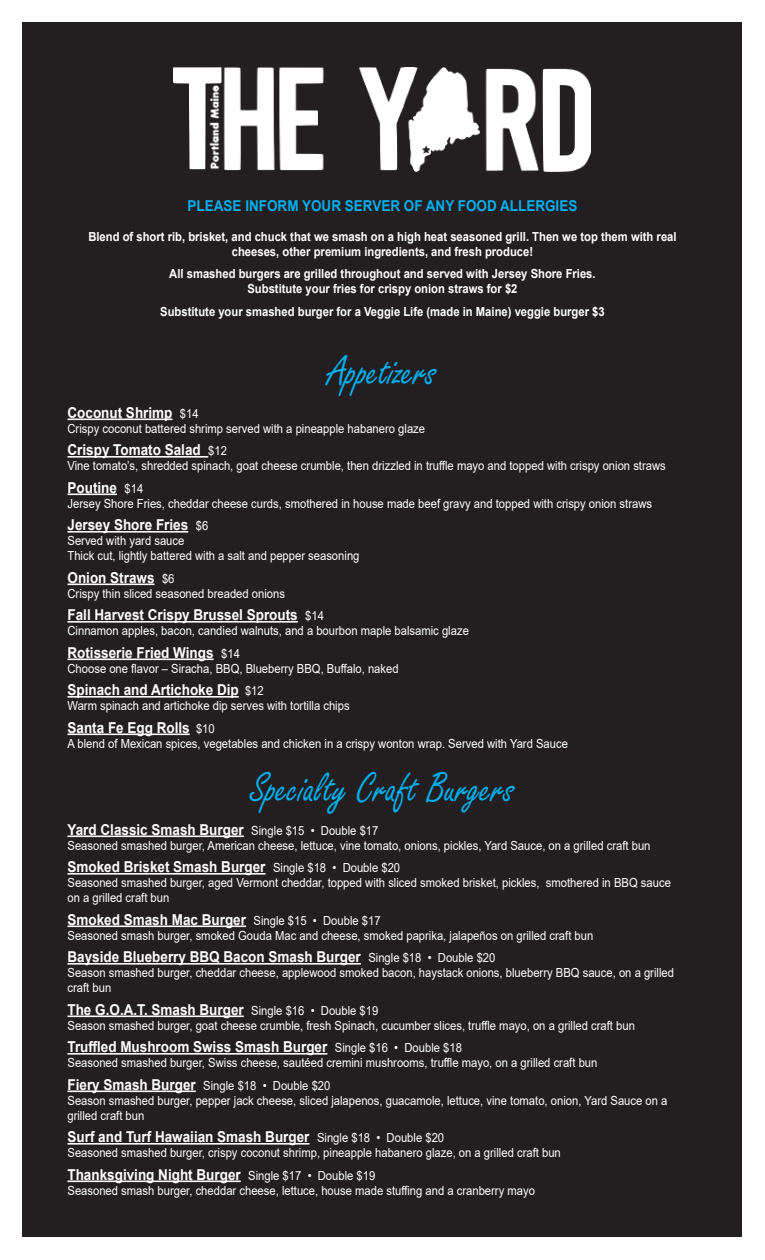
<style>
.page{position:relative;width:765px;height:1260px;background:#fff}
.page>*{position:absolute;margin:0;border:0;box-sizing:border-box;transform-origin:0 0}
.t1{font:45px "Freestyle Script";color:#00aeef;scale:.9 1}
.t2{font:700 15px "Arial";color:#fff;scale:.9 1}
.t3{font:700 15px "Arial";color:#00aeef;scale:.9 1}
.t4{font:12.5px/15px "Arial";color:#fff;scale:.9 1}
.t5{font:700 12.5px/15px "Arial";color:#fff;text-align:center;scale:.9 1}
.s1{font-weight:400;font-size:12.5px}
.s2{font-weight:700;font-size:15px}
</style>
<div class="page">
<div style="left:22px;top:22px;width:720px;height:1216px;background:#231f20"></div>
<hr style="left:68px;top:419px;width:104px;height:1px;background:#fff">
<hr style="left:68px;top:456px;width:140px;height:2px;background:#fff">
<hr style="left:68px;top:494px;width:49px;height:1px;background:#fff">
<hr style="left:68px;top:531px;width:120px;height:2px;background:#fff">
<hr style="left:68px;top:584px;width:87px;height:1px;background:#fff">
<hr style="left:68px;top:621px;width:230px;height:2px;background:#fff">
<hr style="left:68px;top:659px;width:146px;height:1px;background:#fff">
<hr style="left:68px;top:696px;width:171px;height:2px;background:#fff">
<hr style="left:68px;top:734px;width:122px;height:1px;background:#fff">
<hr style="left:68px;top:836px;width:176px;height:1px;background:#fff">
<hr style="left:68px;top:873px;width:198px;height:2px;background:#fff">
<hr style="left:68px;top:926px;width:178px;height:1px;background:#fff">
<hr style="left:68px;top:963px;width:293px;height:2px;background:#fff">
<hr style="left:68px;top:1016px;width:176px;height:1px;background:#fff">
<hr style="left:68px;top:1053px;width:259px;height:2px;background:#fff">
<hr style="left:68px;top:1091px;width:128px;height:1px;background:#fff">
<hr style="left:68px;top:1143px;width:242px;height:2px;background:#fff">
<hr style="left:68px;top:1181px;width:173px;height:1px;background:#fff">
<img style="left:174px;top:68px;width:416px;height:104px">
<p class="t3" style="left:188px;top:195px;width:435px">PLEASE INFORM YOUR SERVER OF ANY FOOD ALLERGIES</p>
<p class="t5" style="left:88px;top:229px;width:655px">Blend of short rib, brisket, and chuck that we smash on a high heat seasoned grill. Then we top them with real cheeses, other premium ingredients, and fresh produce!</p>
<p class="t5" style="left:169px;top:266px;width:475px">All smashed burgers are grilled throughout and served with Jersey Shore Fries.<br>Substitute your fries for crispy onion straws for $2</p>
<p class="t5" style="left:160px;top:304px;width:495px">Substitute your smashed burger for a Veggie Life (made in Maine) veggie burger $3</p>
<p class="t1" style="left:328px;top:346px;width:122px">Appetizers</p>
<p class="t2" style="left:68px;top:402px;width:147px">Coconut Shrimp <span class="s1">$14</span></p>
<p class="t4" style="left:68px;top:421px;width:399px">Crispy coconut battered shrimp served with a pineapple habanero glaze</p>
<p class="t2" style="left:68px;top:439px;width:179px">Crispy Tomato Salad <span class="s1">$12</span></p>
<p class="t4" style="left:68px;top:458px;width:666px">Vine tomato’s, shredded spinach, goat cheese crumble, then drizzled in truffle mayo and topped with crispy onion straws</p>
<p class="t2" style="left:68px;top:477px;width:86px">Poutine <span class="s1">$14</span></p>
<p class="t4" style="left:68px;top:496px;width:651px">Jersey Shore Fries, cheddar cheese curds, smothered in house made beef gravy and topped with crispy onion straws</p>
<p class="t2" style="left:68px;top:514px;width:158px">Jersey Shore Fries <span class="s1">$6</span></p>
<p class="t4" style="left:68px;top:533px;width:131px">Served with yard sauce</p>
<p class="t4" style="left:68px;top:548px;width:326px">Thick cut, lightly battered with a salt and pepper seasoning</p>
<p class="t2" style="left:68px;top:567px;width:120px">Onion Straws <span class="s1">$6</span></p>
<p class="t4" style="left:68px;top:586px;width:243px">Crispy thin sliced seasoned breaded onions</p>
<p class="t2" style="left:68px;top:604px;width:287px">Fall Harvest Crispy Brussel Sprouts <span class="s1">$14</span></p>
<p class="t4" style="left:68px;top:623px;width:448px">Cinnamon apples, bacon, candied walnuts, and a bourbon maple balsamic glaze</p>
<p class="t2" style="left:68px;top:642px;width:193px">Rotisserie Fried Wings <span class="s1">$14</span></p>
<p class="t4" style="left:68px;top:661px;width:369px">Choose one flavor – Siracha, BBQ, Blueberry BBQ, Buffalo, naked</p>
<p class="t2" style="left:68px;top:679px;width:220px">Spinach and Artichoke Dip <span class="s1">$12</span></p>
<p class="t4" style="left:68px;top:698px;width:315px">Warm spinach and artichoke dip serves with tortilla chips</p>
<p class="t2" style="left:68px;top:717px;width:165px">Santa Fe Egg Rolls <span class="s1">$10</span></p>
<p class="t4" style="left:68px;top:736px;width:558px">A blend of Mexican spices, vegetables and chicken in a crispy wonton wrap. Served with Yard Sauce</p>
<p class="t1" style="left:250px;top:763px;width:295px">Specialty Craft Burgers</p>
<p class="t2" style="left:68px;top:819px;width:347px">Yard Classic Smash Burger <span class="s1">Single $15 • Double $17</span></p>
<p class="t4" style="left:68px;top:838px;width:649px">Seasoned smashed burger, American cheese, lettuce, vine tomato, onions, pickles, Yard Sauce, on a grilled craft bun</p>
<p class="t2" style="left:68px;top:856px;width:371px">Smoked Brisket Smash Burger <span class="s1">Single $18 • Double $20</span></p>
<p class="t4" style="left:68px;top:875px;width:672px">Seasoned smashed burger, aged Vermont cheddar, topped with sliced smoked brisket, pickles, smothered in BBQ sauce on a grilled craft bun</p>
<p class="t2" style="left:68px;top:909px;width:349px">Smoked Smash Mac Burger <span class="s1">Single $15 • Double $17</span></p>
<p class="t4" style="left:68px;top:928px;width:586px">Seasoned smash burger, smoked Gouda Mac and cheese, smoked paprika, jalapeños on grilled craft bun</p>
<p class="t2" style="left:68px;top:946px;width:477px">Bayside Blueberry BBQ Bacon Smash Burger <span class="s1">Single $18 • Double $20</span></p>
<p class="t4" style="left:68px;top:965px;width:675px">Season smashed burger, cheddar cheese, applewood smoked bacon, haystack onions, blueberry BBQ sauce, on a grilled craft bun</p>
<p class="t2" style="left:68px;top:999px;width:347px">The G.O.A.T. Smash Burger <span class="s1">Single $16 • Double $19</span></p>
<p class="t4" style="left:68px;top:1018px;width:632px">Season smashed burger, goat cheese crumble, fresh Spinach, cucumber slices, truffle mayo, on a grilled craft bun</p>
<p class="t2" style="left:68px;top:1036px;width:440px">Truffled Mushroom Swiss Smash Burger <span class="s1">Single $16 • Double $18</span></p>
<p class="t4" style="left:68px;top:1055px;width:590px">Seasoned smashed burger, Swiss cheese, sautéed cremini mushrooms, truffle mayo, on a grilled craft bun</p>
<p class="t4" style="left:68px;top:1078px;width:294px"><span class="s2">Fiery Smash Burger</span> Single $18 • Double $20</p>
<p class="t4" style="left:68px;top:1093px;width:668px">Season smashed burger, pepper jack cheese, sliced jalapenos, guacamole, lettuce, vine tomato, onion, Yard Sauce on a grilled craft bun</p>
<p class="t2" style="left:68px;top:1126px;width:420px">Surf and Turf Hawaiian Smash Burger <span class="s1">Single $18 • Double $20</span></p>
<p class="t4" style="left:68px;top:1145px;width:550px">Seasoned smashed burger, crispy coconut shrimp, pineapple habanero glaze, on a grilled craft bun</p>
<p class="t2" style="left:68px;top:1164px;width:344px">Thanksgiving Night Burger <span class="s1">Single $17 • Double $19</span></p>
<p class="t4" style="left:68px;top:1183px;width:521px">Seasoned smash burger, cheddar cheese, lettuce, house made stuffing and a cranberry mayo</p>
</div>
